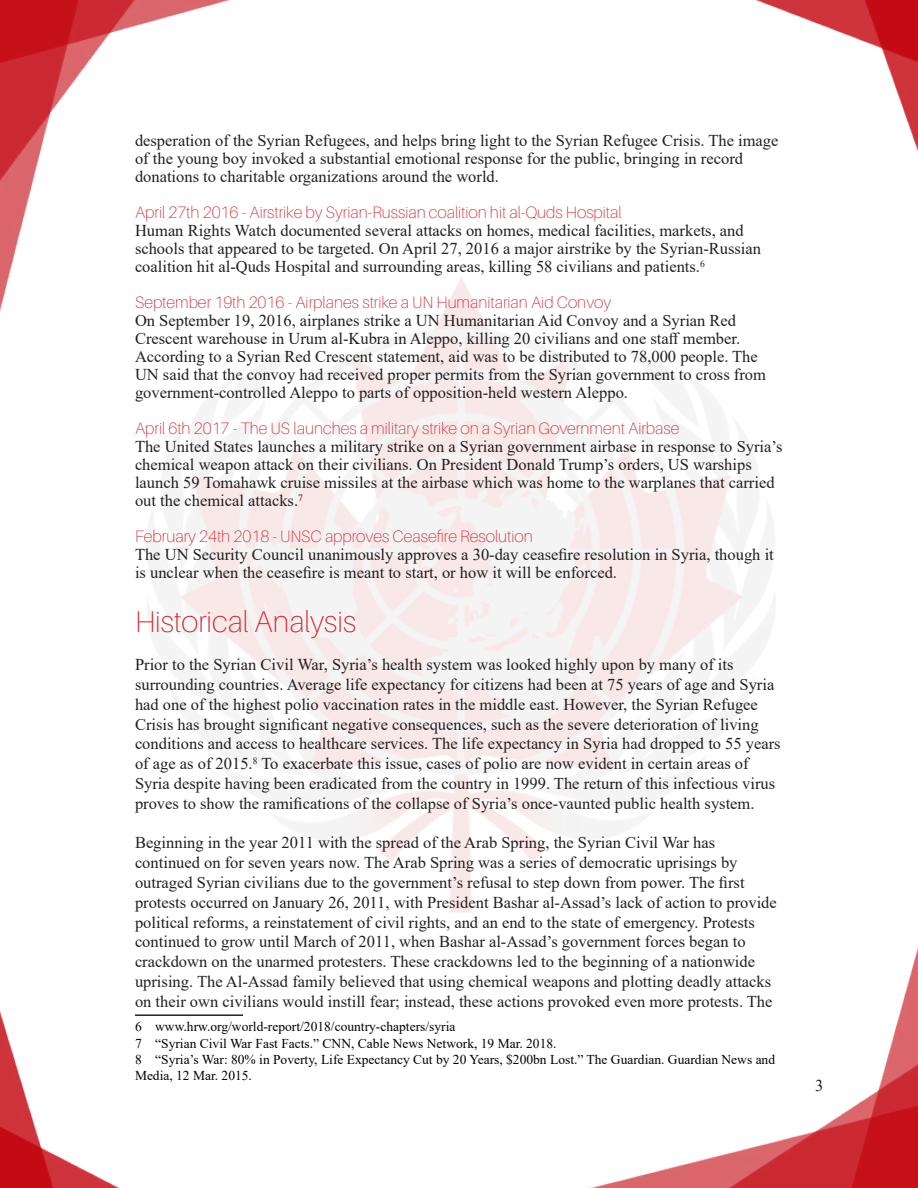
<style>
.page{position:relative;width:918px;height:1188px;background:#fff}
.page>*{position:absolute;margin:0;border:0;box-sizing:border-box;transform-origin:0 0}
.t1{font:100 30px "Aileron";color:#d1232a}
.t2{font:16.5px/19.8px "Times New Roman";color:#231f20}
.t3{font:100 16.5px "Aileron";color:#d1232a}
.Footnote{font:13.5px/16.2px "Times New Roman";color:#000}
</style>
<div class="page">
<img style="left:0;top:0;width:918px;height:1188px">
<img style="left:135px;top:270px;width:648px;height:648px">
<hr style="left:135px;top:1014px;width:108px;height:2px;background:#231f20">
<p class="t2" style="left:135px;top:131px;width:645px;line-height:18px">desperation of the Syrian Refugees, and helps bring light to the Syrian Refugee Crisis. The image of the young boy invoked a substantial emotional response for the public, bringing in record donations to charitable organizations around the world.</p>
<p class="t3" style="left:135px;top:204px;width:488px">April 27th 2016 - Airstrike by Syrian-Russian coalition hit al-Quds Hospital</p>
<p class="t2" style="left:135px;top:221px;width:628px;line-height:18px">Human Rights Watch documented several attacks on homes, medical facilities, markets, and schools that appeared to be targeted. On April 27, 2016 a major airstrike by the Syrian-Russian coalition hit al-Quds Hospital and surrounding areas, killing 58 civilians and patients.<sup>6</sup></p>
<p class="t3" style="left:135px;top:294px;width:478px">September 19th 2016 - Airplanes strike a UN Humanitarian Aid Convoy</p>
<p class="t2" style="left:135px;top:311px;width:633px;line-height:18px">On September 19, 2016, airplanes strike a UN Humanitarian Aid Convoy and a Syrian Red Crescent warehouse in Urum al-Kubra in Aleppo, killing 20 civilians and one staff member.<br>According to a Syrian Red Crescent statement, aid was to be distributed to 78,000 people. The UN said that the convoy had received proper permits from the Syrian government to cross from government-controlled Aleppo to parts of opposition-held western Aleppo.</p>
<p class="t3" style="left:135px;top:420px;width:546px">April 6th 2017 - The US launches a military strike on a Syrian Government Airbase</p>
<p class="t2" style="left:135px;top:437px;width:649px;line-height:18px">The United States launches a military strike on a Syrian government airbase in response to Syria’s chemical weapon attack on their civilians. On President Donald Trump’s orders, US warships launch 59 Tomahawk cruise missiles at the airbase which was home to the warplanes that carried out the chemical attacks.<sup>7</sup></p>
<p class="t3" style="left:135px;top:528px;width:399px">February 24th 2018 - UNSC approves Ceasefire Resolution</p>
<p class="t2" style="left:135px;top:545px;width:640px;line-height:18px">The UN Security Council unanimously approves a 30-day ceasefire resolution in Syria, though it is unclear when the ceasefire is meant to start, or how it will be enforced.</p>
<p class="t1" style="left:135px;top:606px;width:223px">Historical Analysis</p>
<p class="t2" style="left:135px;top:654px;width:647px">Prior to the Syrian Civil War, Syria’s health system was looked highly upon by many of its surrounding countries. Average life expectancy for citizens had been at 75 years of age and Syria had one of the highest polio vaccination rates in the middle east. However, the Syrian Refugee Crisis has brought significant negative consequences, such as the severe deterioration of living conditions and access to healthcare services. The life expectancy in Syria had dropped to 55 years of age as of 2015.<sup>8</sup> To exacerbate this issue, cases of polio are now evident in certain areas of Syria despite having been eradicated from the country in 1999. The return of this infectious virus proves to show the ramifications of the collapse of Syria’s once-vaunted public health system.</p>
<p class="t2" style="left:135px;top:832px;width:643px">Beginning in the year 2011 with the spread of the Arab Spring, the Syrian Civil War has continued on for seven years now. The Arab Spring was a series of democratic uprisings by outraged Syrian civilians due to the government’s refusal to step down from power. The first protests occurred on January 26, 2011, with President Bashar al-Assad’s lack of action to provide political reforms, a reinstatement of civil rights, and an end to the state of emergency. Protests continued to grow until March of 2011, when Bashar al-Assad’s government forces began to crackdown on the unarmed protesters. These crackdowns led to the beginning of a nationwide uprising. The Al-Assad family believed that using chemical weapons and plotting deadly attacks on their own civilians would instill fear; instead, these actions provoked even more protests. The</p>
<p class="Footnote" style="left:135px;top:1018px;width:322px">6 www.hrw.org/world-report/2018/country-chapters/syria</p>
<p class="Footnote" style="left:135px;top:1035px;width:423px">7 “Syrian Civil War Fast Facts.” CNN, Cable News Network, 19 Mar. 2018.</p>
<p class="Footnote" style="left:135px;top:1051px;width:642px">8 “Syria’s War: 80% in Poverty, Life Expectancy Cut by 20 Years, $200bn Lost.” The Guardian. Guardian News and<br>Media, 12 Mar. 2015.</p>
<p class="t2" style="left:815px;top:1075px;width:10px">3</p>
</div>
